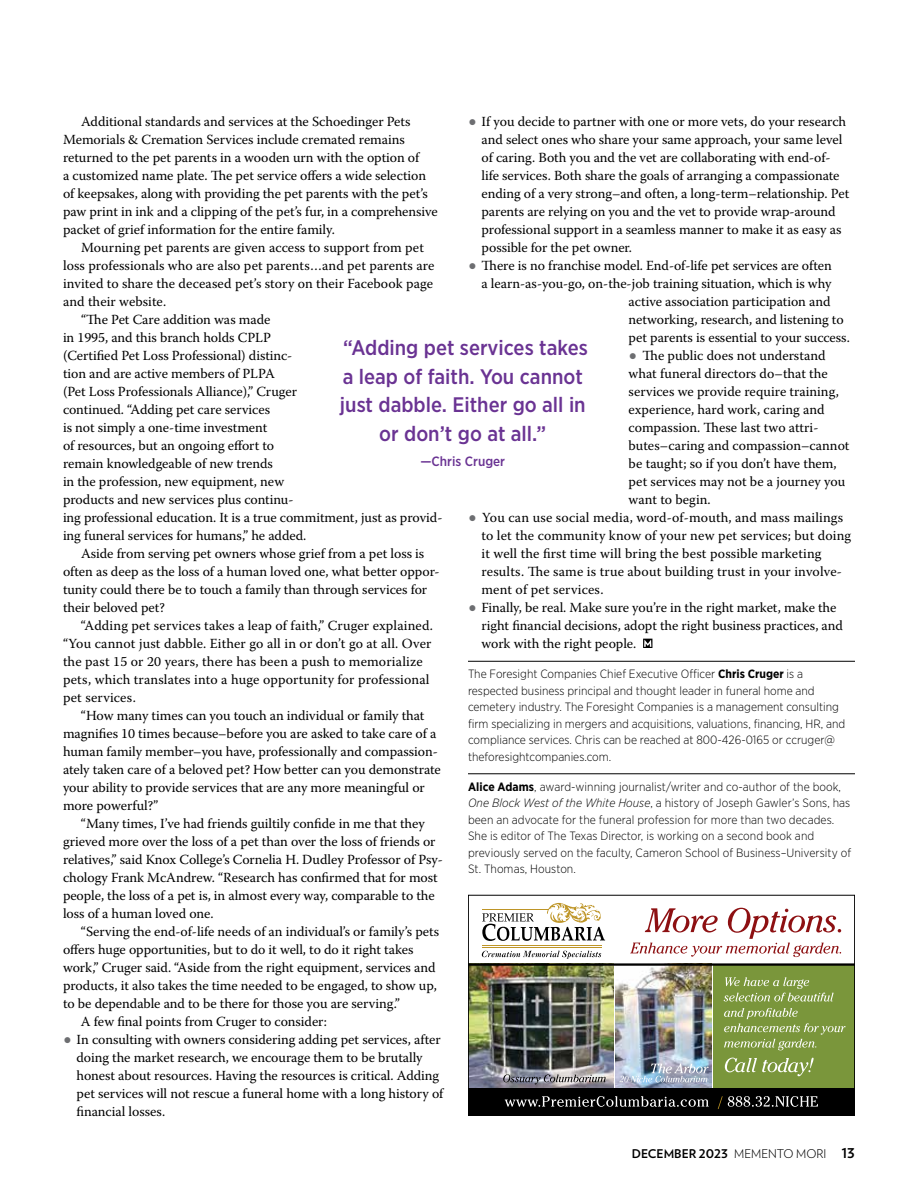
<style>
.page{position:relative;width:918px;height:1188px;background:#fff}
.page>*{position:absolute;margin:0;border:0;box-sizing:border-box;transform-origin:0 0}
.t1{font:500 21px/28.5px "Gotham Narrow";color:#6a3393;text-align:center}
.t2{font:13.8px/18px "Warnock Pro";letter-spacing:-.005em;color:#000}
.t3{font:13.8px "Warnock Pro";letter-spacing:.015em;color:#000}
.t4{font:500 13.5px "Gotham Narrow";color:#6a3393}
.t5{font:300 12px/16.5px "Gotham Narrow";color:#000}
.t6{font:700 12px "Verlag";color:#000}
.s1{font-family:"Minion Pro";font-size:22.5px;color:#6d6e71}
.s2{font-weight:700}
.s3{font-style:italic}
.s4{font-weight:300}
.s5{font-size:13.5px}
</style>
<div class="page">
<hr style="left:468px;top:661px;width:387px;height:1px;background:#000">
<hr style="left:468px;top:774px;width:387px;height:1px;background:#000">
<svg style="left:643px;top:639px;width:9px;height:9px"></svg>
<div style="left:713px;top:964px;width:142px;height:127px;background:#7a963b"></div>
<img style="left:615px;top:966px;width:96px;height:122px">
<img style="left:470px;top:966px;width:143px;height:122px">
<div style="left:468px;top:1088px;width:387px;height:28px;background:#000"></div>
<svg style="left:482px;top:951px;width:119px;height:8px"></svg>
<hr style="left:482px;top:945px;width:120px;height:1px;background:#be9527">
<hr style="left:482px;top:947px;width:120px;height:1px;background:#be9527">
<svg style="left:482px;top:903px;width:123px;height:38px"></svg>
<hr style="left:482px;top:909px;width:67px;height:1px;background:#be9527">
<svg style="left:718px;top:1096px;width:100px;height:13px"></svg>
<svg style="left:505px;top:1096px;width:204px;height:11px"></svg>
<hr style="left:468px;top:963px;width:387px;height:3px;background:#000">
<svg style="left:630px;top:908px;width:211px;height:49px"></svg>
<svg style="left:725px;top:1058px;width:89px;height:18px"></svg>
<svg style="left:724px;top:1008px;width:122px;height:42px"></svg>
<svg style="left:724px;top:977px;width:110px;height:25px"></svg>
<svg style="left:619px;top:1063px;width:90px;height:19px;background:#a9b9cb"></svg>
<svg style="left:503px;top:1074px;width:103px;height:10px"></svg>
<div style="left:468px;top:895px;width:387px;height:221px;border:1px solid #000"></div>
<p class="t2" style="left:63px;top:112px;width:376px;text-indent:18px">Additional standards and services at the Schoedinger Pets Memorials &amp; Cremation Services include cremated remains returned to the pet parents in a wooden urn with the option of<br>a customized name plate. The pet service offers a wide selection of keepsakes, along with providing the pet parents with the pet’s paw print in ink and a clipping of the pet’s fur, in a comprehensive packet of grief information for the entire family.</p>
<p class="t2" style="left:81px;top:238px;width:344px">Mourning pet parents are given access to support from pet</p>
<p class="t2" style="left:63px;top:256px;width:373px">loss professionals who are also pet parents…and pet parents are</p>
<p class="t2" style="left:63px;top:274px;width:372px">invited to share the deceased pet’s story on their Facebook page</p>
<p class="t2" style="left:63px;top:292px;width:105px">and their website.</p>
<p class="t2" style="left:81px;top:310px;width:191px">“The Pet Care addition was made</p>
<p class="t2" style="left:63px;top:328px;width:209px">in 1995, and this branch holds CPLP</p>
<p class="t2" style="left:63px;top:346px;width:231px">(Certified Pet Loss Professional) distinc-</p>
<p class="t2" style="left:63px;top:364px;width:213px">tion and are active members of PLPA</p>
<p class="t2" style="left:63px;top:382px;width:236px">(Pet Loss Professionals Alliance),” Cruger</p>
<p class="t2" style="left:63px;top:400px;width:209px">continued. “Adding pet care services</p>
<p class="t2" style="left:63px;top:418px;width:206px">is not simply a one-time investment</p>
<p class="t2" style="left:63px;top:436px;width:213px">of resources, but an ongoing effort to</p>
<p class="t2" style="left:63px;top:454px;width:212px">remain knowledgeable of new trends</p>
<p class="t2" style="left:63px;top:472px;width:223px">in the profession, new equipment, new</p>
<p class="t2" style="left:63px;top:490px;width:232px">products and new services plus continu-</p>
<p class="t2" style="left:63px;top:508px;width:381px">ing professional education. It is a true commitment, just as provid-</p>
<p class="t2" style="left:63px;top:526px;width:245px">ing funeral services for humans,” he added.</p>
<p class="t2" style="left:81px;top:544px;width:345px">Aside from serving pet owners whose grief from a pet loss is</p>
<p class="t2" style="left:63px;top:562px;width:378px">often as deep as the loss of a human loved one, what better oppor-</p>
<p class="t2" style="left:63px;top:580px;width:366px">tunity could there be to touch a family than through services for</p>
<p class="t2" style="left:63px;top:598px;width:103px">their beloved pet?</p>
<p class="t2" style="left:81px;top:616px;width:353px">“Adding pet services takes a leap of faith,” Cruger explained.</p>
<p class="t2" style="left:63px;top:634px;width:370px">“You cannot just dabble. Either go all in or don’t go at all. Over</p>
<p class="t2" style="left:63px;top:652px;width:361px">the past 15 or 20 years, there has been a push to memorialize</p>
<p class="t2" style="left:63px;top:670px;width:368px">pets, which translates into a huge opportunity for professional</p>
<p class="t3" style="left:63px;top:689px;width:74px">pet services.</p>
<p class="t2" style="left:81px;top:706px;width:345px">“How many times can you touch an individual or family that</p>
<p class="t2" style="left:63px;top:724px;width:375px">magnifies 10 times because–before you are asked to take care of a</p>
<p class="t2" style="left:63px;top:742px;width:376px">human family member–you have, professionally and compassion-</p>
<p class="t2" style="left:63px;top:760px;width:379px">ately taken care of a beloved pet? How better can you demonstrate</p>
<p class="t2" style="left:63px;top:778px;width:363px">your ability to provide services that are any more meaningful or</p>
<p class="t2" style="left:63px;top:796px;width:97px">more powerful?”</p>
<p class="t2" style="left:81px;top:814px;width:345px">“Many times, I’ve had friends guiltily confide in me that they</p>
<p class="t2" style="left:63px;top:832px;width:374px">grieved more over the loss of a pet than over the loss of friends or</p>
<p class="t2" style="left:63px;top:850px;width:381px">relatives,” said Knox College’s Cornelia H. Dudley Professor of Psy-</p>
<p class="t2" style="left:63px;top:868px;width:376px">chology Frank McAndrew. “Research has confirmed that for most</p>
<p class="t2" style="left:63px;top:886px;width:373px">people, the loss of a pet is, in almost every way, comparable to the</p>
<p class="t2" style="left:63px;top:904px;width:152px">loss of a human loved one.</p>
<p class="t2" style="left:81px;top:922px;width:360px">“Serving the end-of-life needs of an individual’s or family’s pets</p>
<p class="t2" style="left:63px;top:940px;width:352px">offers huge opportunities, but to do it well, to do it right takes</p>
<p class="t2" style="left:63px;top:958px;width:374px">work,” Cruger said. “Aside from the right equipment, services and</p>
<p class="t2" style="left:63px;top:976px;width:375px">products, it also takes the time needed to be engaged, to show up,</p>
<p class="t2" style="left:63px;top:994px;width:338px">to be dependable and to be there for those you are serving.”</p>
<p class="t2" style="left:81px;top:1012px;width:247px">A few final points from Cruger to consider:</p>
<p class="t2" style="left:77px;top:1030px;width:368px;text-indent:-14px"><span class="s1">•</span> In consulting with owners considering adding pet services, after doing the market research, we encourage them to be brutally honest about resources. Having the resources is critical. Adding pet services will not rescue a funeral home with a long history of financial losses.</p>
<p class="t2" style="left:482px;top:112px;width:369px;text-indent:-14px"><span class="s1">•</span> If you decide to partner with one or more vets, do your research and select ones who share your same approach, your same level of caring. Both you and the vet are collaborating with end-of&shy;life services. Both share the goals of arranging a compassionate ending of a very strong–and often, a long-term–relationship. Pet parents are relying on you and the vet to provide wrap-around professional support in a seamless manner to make it as easy as possible for the pet owner.</p>
<p class="t2" style="left:468px;top:256px;width:365px"><span class="s1">•</span> There is no franchise model. End-of-life pet services are often</p>
<p class="t2" style="left:482px;top:274px;width:352px">a learn-as-you-go, on-the-job training situation, which is why</p>
<p class="t2" style="left:629px;top:292px;width:203px">active association participation and</p>
<p class="t2" style="left:629px;top:310px;width:217px">networking, research, and listening to</p>
<p class="t2" style="left:629px;top:328px;width:223px">pet parents is essential to your success.</p>
<p class="t2" style="left:629px;top:346px;width:222px"><span class="s1">•</span> The public does not understand what funeral directors do–that the services we provide require training, experience, hard work, caring and compassion. These last two attri&shy;butes–caring and compassion–cannot be taught; so if you don’t have them, pet services may not be a journey you want to begin.</p>
<p class="t2" style="left:481px;top:508px;width:371px;text-indent:-13px"><span class="s1">•</span> You can use social media, word-of-mouth, and mass mailings to let the community know of your new pet services; but doing it well the first time will bring the best possible marketing results. The same is true about building trust in your involve&shy;ment of pet services.</p>
<p class="t2" style="left:482px;top:598px;width:363px;text-indent:-14px"><span class="s1">•</span> Finally, be real. Make sure you’re in the right market, make the right financial decisions, adopt the right business practices, and work with the right people.</p>
<p class="t5" style="left:468px;top:665px;width:379px">The Foresight Companies Chief Executive Officer <span class="s2">Chris Cruger</span> is a respected business principal and thought leader in funeral home and cemetery industry. The Foresight Companies is a management consulting firm specializing in mergers and acquisitions, valuations, financing, HR, and compliance services. Chris can be reached at 800-426-0165 or ccruger@ theforesightcompanies.com.</p>
<p class="t5" style="left:468px;top:778px;width:385px"><span class="s2">Alice Adams</span>, award-winning journalist/writer and co-author of the book, <span class="s3">One Block West of the White House</span>, a history of Joseph Gawler’s Sons, has been an advocate for the funeral profession for more than two decades.<br>She is editor of The Texas Director, is working on a second book and previously served on the faculty, Cameron School of Business–University of St. Thomas, Houston.</p>
<h1 class="t1" style="left:340px;top:333px;width:249px">“Adding pet services takes a leap of faith. You cannot just dabble. Either go all in or don’t go at all.”</h1>
<p class="t4" style="left:420px;top:453px;width:86px">—Chris Cruger</p>
<p class="t6" style="left:632px;top:1145px;width:225px">DECEMBER 2023 <span class="s4">MEMENTO MORI</span> <span class="s5">13</span></p>
</div>
